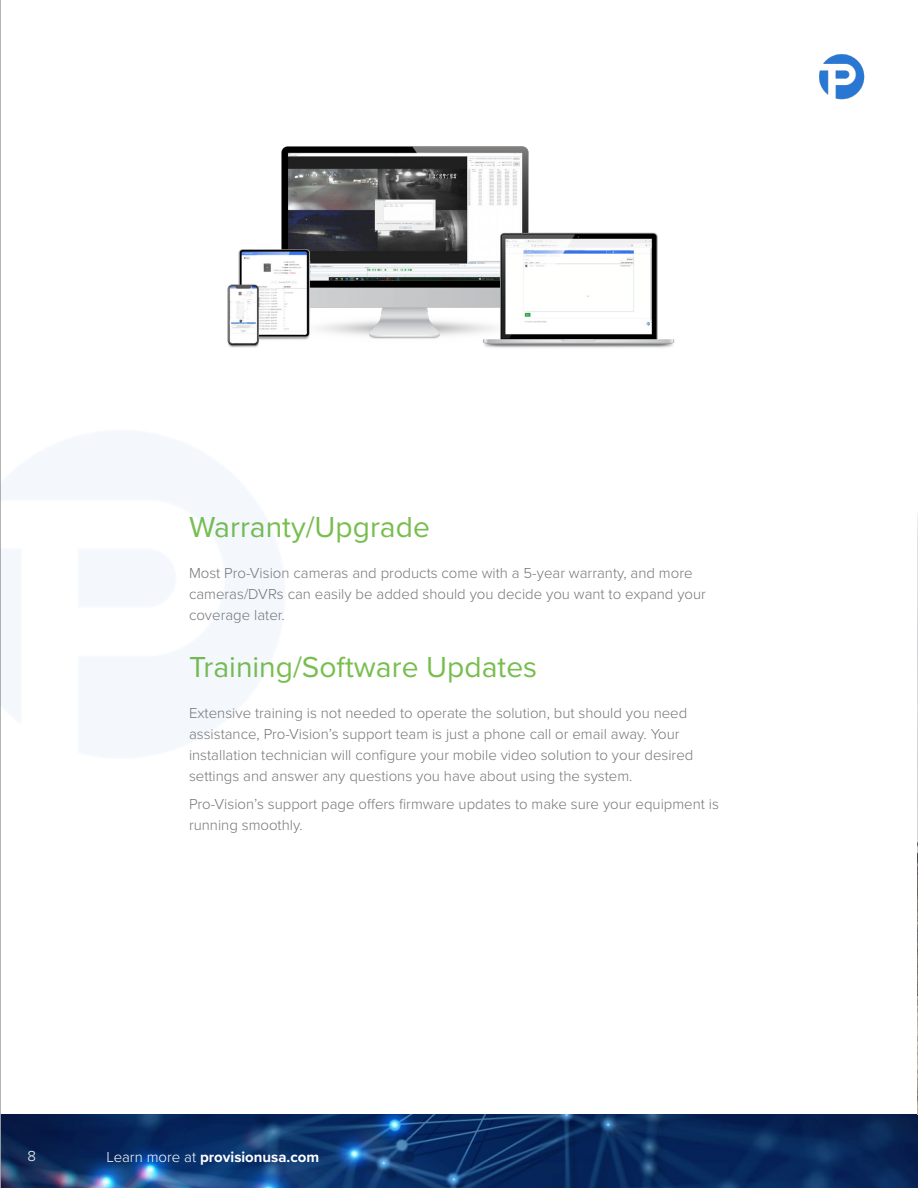
<style>
.page{position:relative;width:918px;height:1188px;background:#fff}
.page>*{position:absolute;margin:0;border:0;box-sizing:border-box;transform-origin:0 0}
.Title_2_Green{font:30px "Proxima Nova";color:#77be4e}
.t1{font:300 15px/21px "Proxima Nova";color:#76777a}
.t2{font:700 15px "Proxima Nova";color:#fff}
.t3{font:300 15px "Proxima Nova";color:#fff}
.s1{font-weight:300}
</style>
<div class="page">
<img style="left:1px;top:1115px;width:917px;height:73px">
<img style="left:819px;top:55px;width:46px;height:45px">
<hr style="left:0;top:0;width:1px;height:1188px;background:#a8a9ad">
<img style="left:917px;top:513px;width:1px;height:602px">
<img style="left:207px;top:146px;width:468px;height:312px">
<p class="Title_2_Green" style="left:189px;top:504px;width:242px">Warranty/Upgrade</p>
<p class="t1" style="left:189px;top:562px;width:519px">Most Pro-Vision cameras and products come with a 5-year warranty, and more cameras/DVRs can easily be added should you decide you want to expand your coverage later.</p>
<p class="Title_2_Green" style="left:189px;top:645px;width:350px">Training/Software Updates</p>
<p class="t1" style="left:189px;top:702px;width:506px">Extensive training is not needed to operate the solution, but should you need assistance, Pro-Vision’s support team is just a phone call or email away. Your installation technician will configure your mobile video solution to your desired settings and answer any questions you have about using the system.</p>
<p class="t1" style="left:189px;top:793px;width:531px">Pro-Vision’s support page offers firmware updates to make sure your equipment is running smoothly.</p>
<p class="t3" style="left:28px;top:1145px;width:10px">8</p>
<p class="t2" style="left:106px;top:1146px;width:214px"><span class="s1">Learn more at</span> provisionusa.com</p>
</div>
